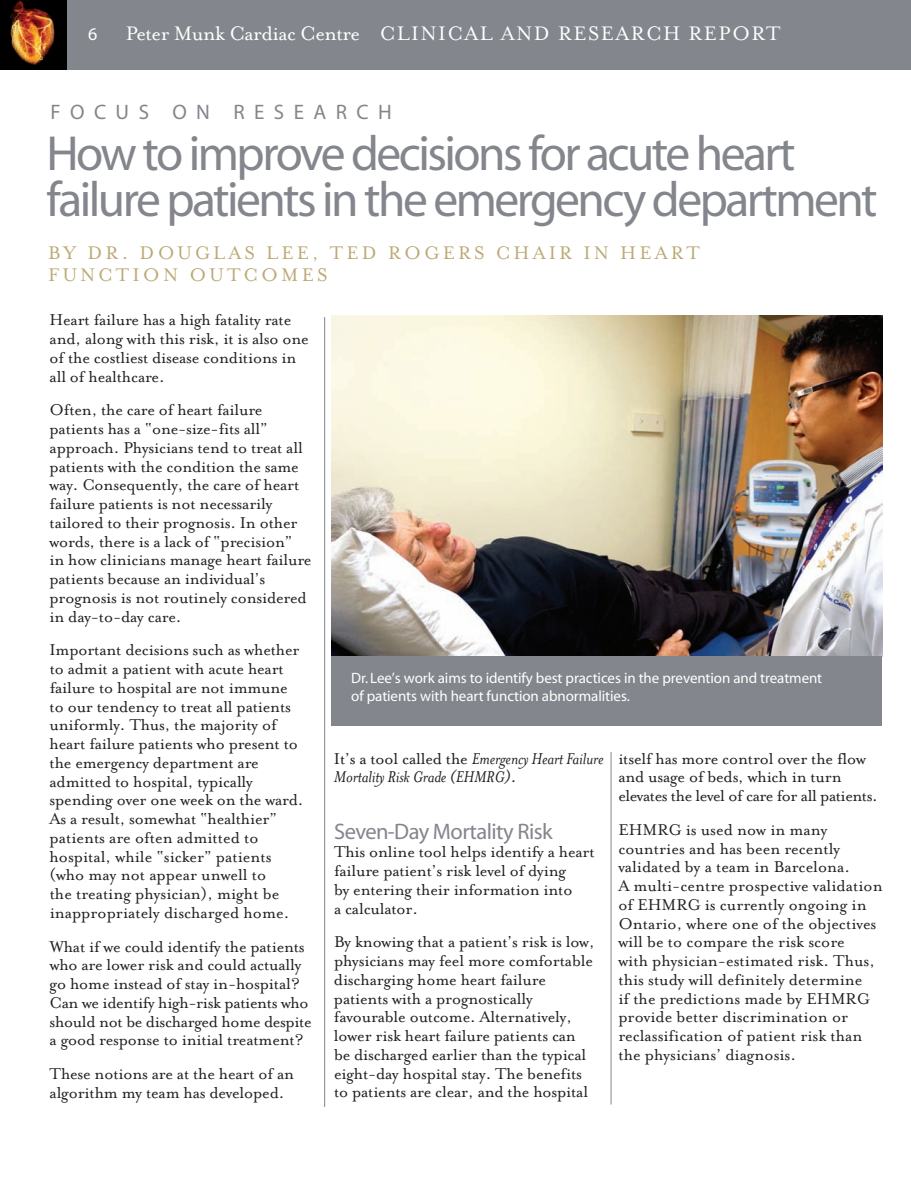
<style>
.page{position:relative;width:911px;height:1181px;background:#fff}
.page>*{position:absolute;margin:0;border:0;box-sizing:border-box;transform-origin:0 0}
.t1{font:49.5px/46.5px "Myriad";letter-spacing:-.05em;color:#83868c}
.t2{font:22.5px "Mrs Eaves Roman";letter-spacing:.065em;color:#fff}
.t3{font:22.5px "Myriad";letter-spacing:-.025em;color:#83868c}
.t4{font:21px/22.5px "Mrs Eaves Roman";letter-spacing:.15em;color:#bba874}
.t5{font:21px "Myriad";letter-spacing:.45em;color:#83868c}
.t6{font:18px/18.8px "Mrs Eaves Roman";letter-spacing:-.01em;color:#231f20}
.t7{font:italic 18px/18.8px "Mrs Eaves";letter-spacing:-.01em;color:#231f20}
.t8{font:18px "Myriad";color:#fff}
.t9{font:15px/18px "Myriad";letter-spacing:-.005em;color:#fff}
.s1{font-family:"Mrs Eaves Roman";font-style:normal}
</style>
<div class="page">
<div style="left:0;top:0;width:911px;height:69px;background:#83868c"></div>
<img style="left:0;top:0;width:67px;height:69px">
<hr style="left:324px;top:317px;width:1px;height:790px;background:#83868c">
<hr style="left:611px;top:752px;width:1px;height:352px;background:#83868c">
<img style="left:331px;top:315px;width:551px;height:341px">
<div style="left:331px;top:656px;width:551px;height:70px;background:#83868c"></div>
<p class="t8" style="left:88px;top:27px;width:11px">6</p>
<p class="t2" style="left:126px;top:19px;width:656px">Peter Munk Cardiac Centre CLINICAL AND RESEARCH REPORT</p>
<p class="t5" style="left:50px;top:104px;width:343px">FOCUS ON RESEARCH</p>
<h1 class="t1" style="left:46px;top:134px;width:833px">How to improve decisions for acute heart failure patients in the emergency department</h1>
<p class="t4" style="left:48px;top:240px;width:653px">BY DR. DOUGLAS LEE, TED ROGERS CHAIR IN HEART<br>FUNCTION OUTCOMES</p>
<p class="t6" style="left:50px;top:310px;width:261px">Heart failure has a high fatality rate and, along with this risk, it is also one of the costliest disease conditions in all of healthcare.</p>
<p class="t6" style="left:50px;top:400px;width:263px">Often, the care of heart failure patients has a “one-size-fits all” approach. Physicians tend to treat all patients with the condition the same way. Consequently, the care of heart failure patients is not necessarily tailored to their prognosis. In other words, there is a lack of “precision” in how clinicians manage heart failure patients because an individual’s prognosis is not routinely considered in day-to-day care.</p>
<p class="t6" style="left:50px;top:640px;width:255px">Important decisions such as whether to admit a patient with acute heart failure to hospital are not immune to our tendency to treat all patients uniformly. Thus, the majority of heart failure patients who present to the emergency department are admitted to hospital, typically spending over one week on the ward.<br>As a result, somewhat “healthier” patients are often admitted to hospital, while “sicker” patients (who may not appear unwell to<br>the treating physician), might be inappropriately discharged home.</p>
<p class="t6" style="left:50px;top:936px;width:264px">What if we could identify the patients who are lower risk and could actually go home instead of stay in-hospital?<br>Can we identify high-risk patients who should not be discharged home despite a good response to initial treatment?</p>
<p class="t6" style="left:50px;top:1063px;width:246px">These notions are at the heart of an algorithm my team has developed.</p>
<p class="t9" style="left:351px;top:670px;width:472px">Dr. Lee’s work aims to identify best practices in the prevention and treatment of patients with heart function abnormalities.</p>
<p class="t6" style="left:618px;top:748px;width:261px">itself has more control over the flow and usage of beds, which in turn elevates the level of care for all patients.</p>
<p class="t6" style="left:618px;top:819px;width:266px">EHMRG is used now in many countries and has been recently validated by a team in Barcelona.<br>A multi-centre prospective validation of EHMRG is currently ongoing in Ontario, where one of the objectives will be to compare the risk score<br>with physician-estimated risk. Thus, this study will definitely determine<br>if the predictions made by EHMRG provide better discrimination or reclassification of patient risk than the physicians’ diagnosis.</p>
<p class="t7" style="left:334px;top:748px;width:271px"><span class="s1">It’s a tool called the</span> Emergency Heart Failure<br>Mortality Risk Grade (EHMRG)<span class="s1">.</span></p>
<p class="t3" style="left:334px;top:822px;width:220px">Seven-Day Mortality Risk</p>
<p class="t6" style="left:334px;top:842px;width:262px">This online tool helps identify a heart failure patient’s risk level of dying<br>by entering their information into<br>a calculator.</p>
<p class="t6" style="left:334px;top:932px;width:262px">By knowing that a patient’s risk is low, physicians may feel more comfortable discharging home heart failure patients with a prognostically favourable outcome. Alternatively, lower risk heart failure patients can be discharged earlier than the typical eight-day hospital stay. The benefits to patients are clear, and the hospital</p>
</div>
